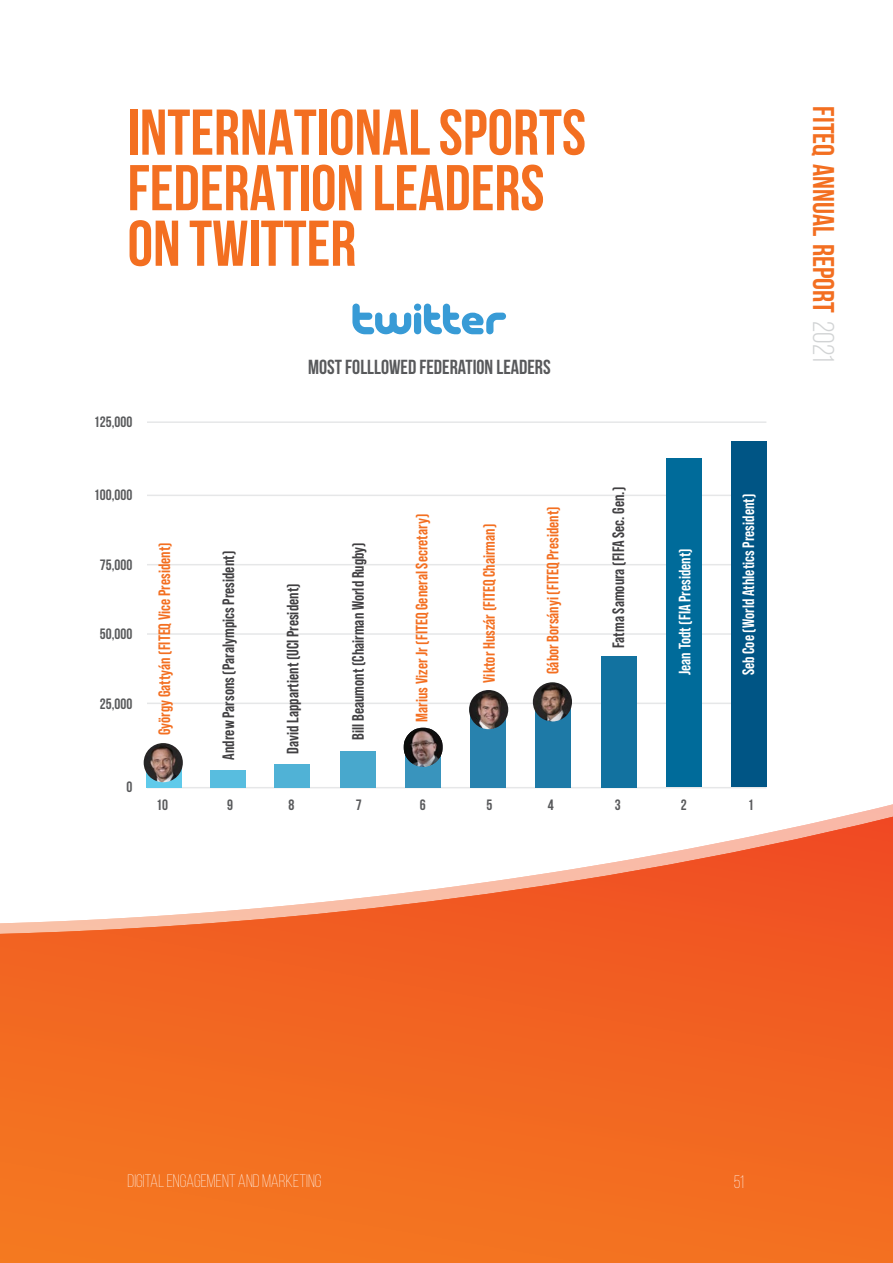
<style>
.page{position:relative;width:893px;height:1263px;background:#fff}
.page>*{position:absolute;margin:0;border:0;box-sizing:border-box;transform-origin:0 0}
.t1{font:700 64.5px/55.5px "Bebas Neue";color:#f36f21}
.t2{font:700 30px "Bebas Neue";color:#f36f21}
.t3{font:20.4px "Bebas Neue";color:#58595b}
.t4{font:300 18px "Bebas Neue";color:#fff}
.t5{font:700 16.5px "Bebas Neue Pro";color:#f36f21}
.t6{font:700 16.5px "Bebas Neue Pro";color:#414042}
.t7{font:700 16.5px "Bebas Neue Pro";color:#fff}
.t8{font:15px "Bebas Neue";color:#58595b}
.s1{font-weight:400;color:#d1d3d4}
</style>
<div class="page">
<svg style="left:0;top:817px;width:893px;height:446px;background:#f47e43"></svg>
<hr style="left:147px;top:787px;width:619px;height:1px;background:#e6e7e8">
<hr style="left:147px;top:495px;width:619px;height:1px;background:#e6e7e8">
<hr style="left:147px;top:421px;width:619px;height:2px;background:#e6e7e8">
<hr style="left:147px;top:633px;width:619px;height:2px;background:#e6e7e8">
<hr style="left:147px;top:564px;width:619px;height:1px;background:#e6e7e8">
<hr style="left:147px;top:703px;width:619px;height:1px;background:#e6e7e8">
<div style="left:146px;top:763px;width:35px;height:25px;background:#5fcaea"></div>
<div style="left:210px;top:770px;width:35px;height:18px;background:#58bddf"></div>
<div style="left:274px;top:764px;width:36px;height:24px;background:#50b2d6"></div>
<div style="left:340px;top:751px;width:36px;height:37px;background:#48a8cd"></div>
<div style="left:405px;top:746px;width:36px;height:42px;background:#3994bd"></div>
<div style="left:470px;top:712px;width:36px;height:76px;background:#2882ae"></div>
<div style="left:535px;top:703px;width:35px;height:85px;background:#1e7aa7"></div>
<div style="left:601px;top:657px;width:35px;height:131px;background:#1272a0"></div>
<div style="left:666px;top:458px;width:36px;height:329px;background:#006b9a"></div>
<div style="left:731px;top:442px;width:35px;height:345px;background:#005585"></div>
<svg style="left:352px;top:304px;width:59px;height:30px"></svg>
<div style="left:414px;top:313px;width:7px;height:21px;background:#389bd6;border-radius:4px"></div>
<div style="left:414px;top:304px;width:7px;height:7px;background:#389bd6;border-radius:50%"></div>
<svg style="left:424px;top:304px;width:82px;height:30px"></svg>
<img style="left:144px;top:743px;width:39px;height:39px;border-radius:20px">
<img style="left:469px;top:690px;width:39px;height:39px;border-radius:20px">
<img style="left:533px;top:682px;width:39px;height:39px;border-radius:20px">
<img style="left:404px;top:727px;width:39px;height:40px;border-radius:20px">
<img style="left:404px;top:729px;width:38px;height:38px">
<h1 class="t1" style="left:128px;top:104px;width:460px">INTERNATIONAL SPORTS<br>FEDERATION LEADERS<br>ON TWITTER</h1>
<p class="t8" style="left:94px;top:414px;width:40px">125,000</p>
<p class="t8" style="left:94px;top:487px;width:40px">100,000</p>
<p class="t8" style="left:100px;top:556px;width:34px">75,000</p>
<p class="t8" style="left:100px;top:626px;width:34px">50,000</p>
<p class="t8" style="left:100px;top:695px;width:34px">25,000</p>
<p class="t8" style="left:126px;top:779px;width:7px">0</p>
<p class="t3" style="left:308px;top:356px;width:244px">MOST FOLLLOWED FEDERATION LEADERS</p>
<p class="t5" style="left:155px;top:735px;width:194px;rotate:-90deg">György Gattyán (FITEQ Vice President)</p>
<p class="t6" style="left:219px;top:759px;width:210px;rotate:-90deg">Andrew Parsons (Paralympics President)</p>
<p class="t6" style="left:283px;top:754px;width:172px;rotate:-90deg">David Lappartient (UCI President)</p>
<p class="t6" style="left:349px;top:740px;width:199px;rotate:-90deg">Bill Beaumont (Chairman World Rugby)</p>
<p class="t5" style="left:412px;top:721px;width:209px;rotate:-90deg">Marius Vizer Jr (FITEQ General Secretary)</p>
<p class="t5" style="left:479px;top:683px;width:161px;rotate:-90deg">Viktor Huszár (FITEQ Chairman)</p>
<p class="t5" style="left:543px;top:674px;width:169px;rotate:-90deg">Gábor Borsányi (FITEQ President)</p>
<p class="t6" style="left:609px;top:648px;width:163px;rotate:-90deg">Fatma Samoura (FIFA Sec. Gen.)</p>
<p class="t7" style="left:675px;top:675px;width:128px;rotate:-90deg">Jean Todt (FIA President)</p>
<p class="t7" style="left:739px;top:675px;width:183px;rotate:-90deg">Seb Coe (World Athletics President)</p>
<p class="t8" style="left:156px;top:796px;width:13px">10</p>
<p class="t8" style="left:227px;top:796px;width:7px">9</p>
<p class="t8" style="left:288px;top:796px;width:7px">8</p>
<p class="t8" style="left:356px;top:796px;width:7px">7</p>
<p class="t8" style="left:420px;top:796px;width:7px">6</p>
<p class="t8" style="left:486px;top:796px;width:7px">5</p>
<p class="t8" style="left:548px;top:796px;width:7px">4</p>
<p class="t8" style="left:615px;top:796px;width:7px">3</p>
<p class="t8" style="left:681px;top:796px;width:7px">2</p>
<p class="t8" style="left:748px;top:796px;width:7px">1</p>
<h2 class="t2" style="left:840px;top:106px;width:258px;rotate:90deg">FITEQ ANNUAL REPORT <span class="s1">2021</span></h2>
<p class="t4" style="left:128px;top:1171px;width:195px">DIGITAL ENGAGEMENT AND MARKETING</p>
<p class="t4" style="left:734px;top:1172px;width:12px">51</p>
</div>
